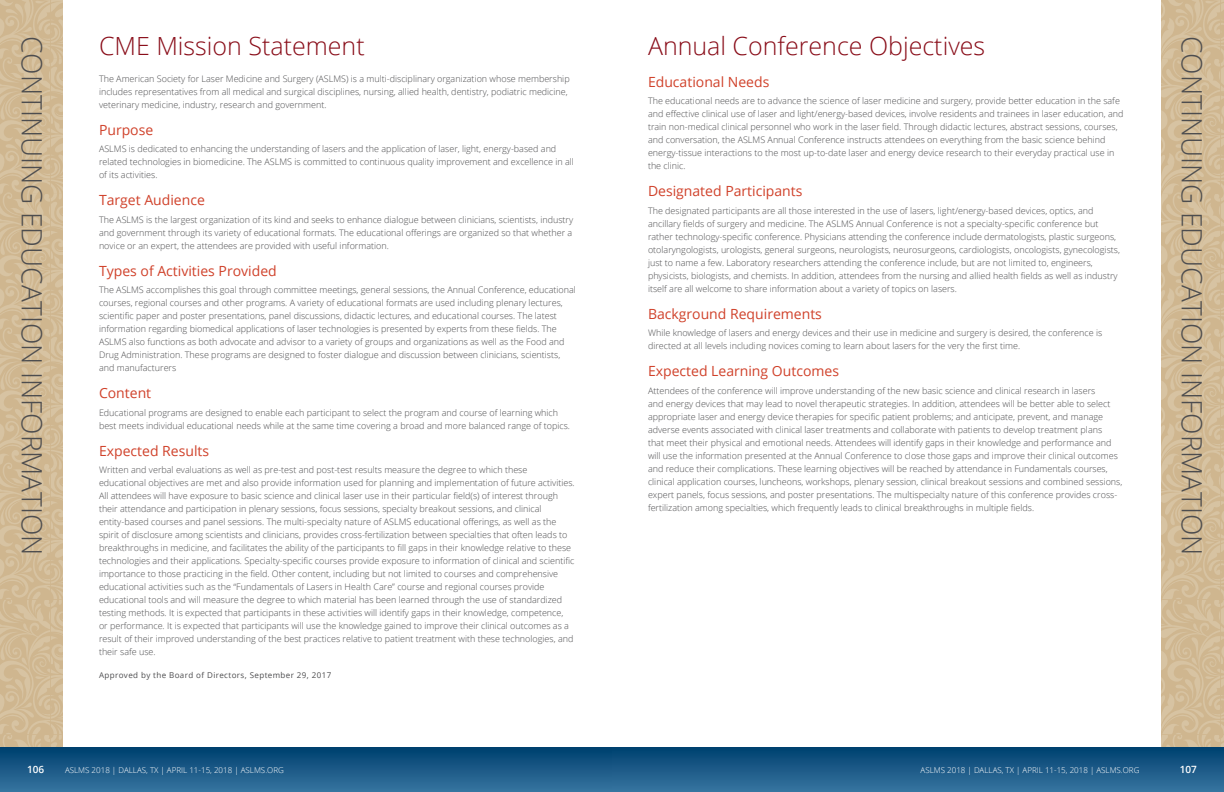
<style>
.page{position:relative;width:1224px;height:792px;background:#fff}
.page>*{position:absolute;margin:0;border:0;box-sizing:border-box;transform-origin:0 0}
.t1{font:300 28px "Open Sans";color:#4d4d4f}
.t2{font:300 25px "Open Sans";color:#890d19}
.t3{font:14px "Open Sans";color:#d0412a}
.t4{font:600 10px "Open Sans";color:#fff}
.t5{font:300 9px/13px "Open Sans";color:#4d4d4f}
.t6{font:300 8px "Open Sans";color:#fff}
.t7{font:8px "Open Sans";letter-spacing:.05em;color:#4d4d4f}
</style>
<div class="page">
<div style="left:0;top:0;width:63px;height:792px;background:linear-gradient(to right,#d2bb96,#d2bb97)"></div>
<div style="left:1161px;top:0;width:63px;height:792px;background:linear-gradient(to right,#d2bb97,#d2bb97)"></div>
<div style="left:0;top:747px;width:612px;height:45px;background:linear-gradient(to bottom,#003f6e,#3874a0)"></div>
<div style="left:612px;top:747px;width:612px;height:45px;background:linear-gradient(to bottom,#00416f,#3874a0)"></div>
<h2 class="t2" style="left:648px;top:29px;width:339px">Annual Conference Objectives</h2>
<h3 class="t3" style="left:648px;top:72px;width:123px">Educational Needs</h3>
<p class="t5" style="left:648px;top:94px;width:477px">The educational needs are to advance the science of laser medicine and surgery, provide better education in the safe and effective clinical use of laser and light/energy-based devices, involve residents and trainees in laser education, and train non-medical clinical personnel who work in the laser field. Through didactic lectures, abstract sessions, courses, and conversation, the ASLMS Annual Conference instructs attendees on everything from the basic science behind energy-tissue interactions to the most up-to-date laser and energy device research to their everyday practical use in the clinic.</p>
<h3 class="t3" style="left:648px;top:181px;width:156px">Designated Participants</h3>
<p class="t5" style="left:648px;top:204px;width:474px">The designated participants are all those interested in the use of lasers, light/energy-based devices, optics, and ancillary fields of surgery and medicine. The ASLMS Annual Conference is not a specialty-specific conference but rather technology-specific conference. Physicians attending the conference include dermatologists, plastic surgeons, otolaryngologists, urologists, general surgeons, neurologists, neurosurgeons, cardiologists, oncologists, gynecologists, just to name a few. Laboratory researchers attending the conference include, but are not limited to, engineers, physicists, biologists, and chemists. In addition, attendees from the nursing and allied health fields as well as industry itself are all welcome to share information about a variety of topics on lasers.</p>
<h3 class="t3" style="left:648px;top:304px;width:176px">Background Requirements</h3>
<p class="t5" style="left:648px;top:326px;width:456px">While knowledge of lasers and energy devices and their use in medicine and surgery is desired, the conference is directed at all levels including novices coming to learn about lasers for the very the first time.</p>
<h3 class="t3" style="left:648px;top:361px;width:193px">Expected Learning Outcomes</h3>
<p class="t5" style="left:648px;top:384px;width:476px">Attendees of the conference will improve understanding of the new basic science and clinical research in lasers<br>and energy devices that may lead to novel therapeutic strategies. In addition, attendees will be better able to select appropriate laser and energy device therapies for specific patient problems; and anticipate, prevent, and manage adverse events associated with clinical laser treatments and collaborate with patients to develop treatment plans<br>that meet their physical and emotional needs. Attendees will identify gaps in their knowledge and performance and will use the information presented at the Annual Conference to close those gaps and improve their clinical outcomes and reduce their complications. These learning objectives will be reached by attendance in Fundamentals courses, clinical application courses, luncheons, workshops, plenary session, clinical breakout sessions and combined sessions, expert panels, focus sessions, and poster presentations. The multispecialty nature of this conference provides cross&shy;fertilization among specialties, which frequently leads to clinical breakthroughs in multiple fields.</p>
<h2 class="t2" style="left:99px;top:29px;width:267px">CME Mission Statement</h2>
<p class="t5" style="left:99px;top:72px;width:472px">The American Society for Laser Medicine and Surgery (ASLMS) is a multi-disciplinary organization whose membership includes representatives from all medical and surgical disciplines, nursing, allied health, dentistry, podiatric medicine, veterinary medicine, industry, research and government.</p>
<h3 class="t3" style="left:99px;top:120px;width:56px">Purpose</h3>
<p class="t5" style="left:99px;top:142px;width:476px">ASLMS is dedicated to enhancing the understanding of lasers and the application of laser, light, energy-based and related technologies in biomedicine. The ASLMS is committed to continuous quality improvement and excellence in all of its activities.</p>
<h3 class="t3" style="left:99px;top:190px;width:107px">Target Audience</h3>
<p class="t5" style="left:99px;top:213px;width:476px;text-align:justify">The ASLMS is the largest organization of its kind and seeks to enhance dialogue between clinicians, scientists, industry and government through its variety of educational formats. The educational offerings are organized so that whether a novice or an expert, the attendees are provided with useful information.</p>
<h3 class="t3" style="left:99px;top:261px;width:179px">Types of Activities Provided</h3>
<p class="t5" style="left:99px;top:283px;width:479px">The ASLMS accomplishes this goal through committee meetings, general sessions, the Annual Conference, educational courses, regional courses and other programs. A variety of educational formats are used including plenary lectures, scientific paper and poster presentations, panel discussions, didactic lectures, and educational courses. The latest information regarding biomedical applications of laser technologies is presented by experts from these fields. The ASLMS also functions as both advocate and advisor to a variety of groups and organizations as well as the Food and Drug Administration. These programs are designed to foster dialogue and discussion between clinicians, scientists, and manufacturers</p>
<h3 class="t3" style="left:99px;top:383px;width:54px">Content</h3>
<p class="t5" style="left:99px;top:406px;width:473px">Educational programs are designed to enable each participant to select the program and course of learning which best meets individual educational needs while at the same time covering a broad and more balanced range of topics.</p>
<h3 class="t3" style="left:99px;top:441px;width:112px">Expected Results</h3>
<p class="t5" style="left:99px;top:463px;width:477px">Written and verbal evaluations as well as pre-test and post-test results measure the degree to which these educational objectives are met and also provide information used for planning and implementation of future activities.<br>All attendees will have exposure to basic science and clinical laser use in their particular field(s) of interest through their attendance and participation in plenary sessions, focus sessions, specialty breakout sessions, and clinical entity-based courses and panel sessions. The multi-specialty nature of ASLMS educational offerings, as well as the spirit of disclosure among scientists and clinicians, provides cross-fertilization between specialties that often leads to breakthroughs in medicine, and facilitates the ability of the participants to fill gaps in their knowledge relative to these technologies and their applications. Specialty-specific courses provide exposure to information of clinical and scientific importance to those practicing in the field. Other content, including but not limited to courses and comprehensive educational activities such as the “Fundamentals of Lasers in Health Care” course and regional courses provide educational tools and will measure the degree to which material has been learned through the use of standardized testing methods. It is expected that participants in these activities will identify gaps in their knowledge, competence,<br>or performance. It is expected that participants will use the knowledge gained to improve their clinical outcomes as a result of their improved understanding of the best practices relative to patient treatment with these technologies, and their safe use.</p>
<p class="t7" style="left:99px;top:669px;width:234px">Approved by the Board of Directors, September 29, 2017</p>
<h1 class="t1" style="left:51px;top:36px;width:521px;rotate:90deg">CONTINUING EDUCATION INFORMATION</h1>
<h1 class="t1" style="left:1211px;top:36px;width:521px;rotate:90deg">CONTINUING EDUCATION INFORMATION</h1>
<p class="t4" style="left:27px;top:762px;width:19px">106</p>
<p class="t6" style="left:65px;top:764px;width:220px">ASLMS 2018 | DALLAS, TX | APRIL 11-15, 2018 | ASLMS.ORG</p>
<p class="t6" style="left:921px;top:764px;width:220px">ASLMS 2018 | DALLAS, TX | APRIL 11-15, 2018 | ASLMS.ORG</p>
<p class="t4" style="left:1180px;top:762px;width:19px">107</p>
</div>
